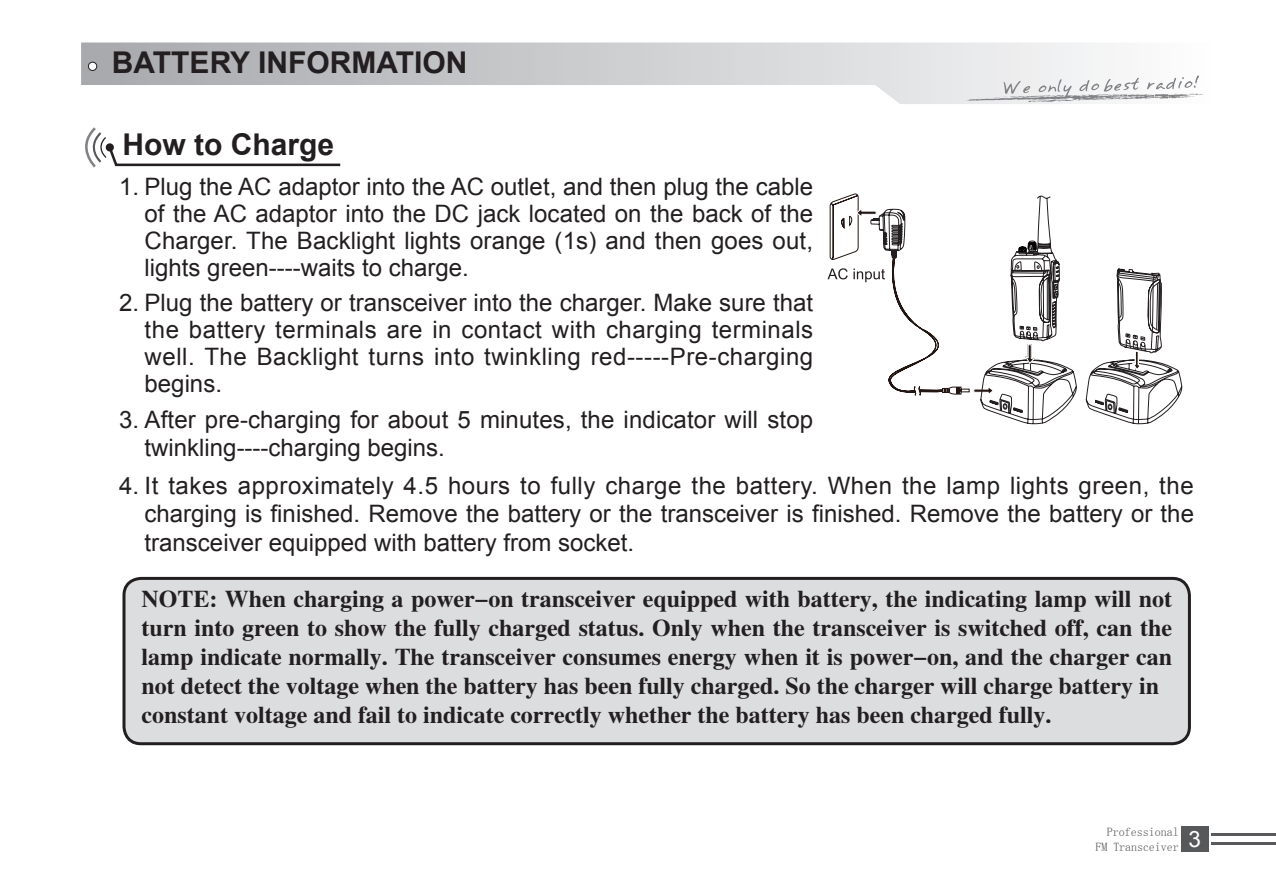
<style>
.page{position:relative;width:1276px;height:893px;background:#fff}
.page>*{position:absolute;margin:0;border:0;box-sizing:border-box;transform-origin:0 0}
.t1{font:700 30px "Arial";color:#231f20}
.t2{font:24px/27px "Arial";letter-spacing:.005em;color:#231f20;text-align:justify}
.t3{font:24px/28.8px "FZXBSJW GB1 0";color:#231f20}
.t4{font:12px/14.4px "Sim Sun";color:#57585a}
</style>
<div class="page">
<svg style="left:81px;top:43px;width:1027px;height:61px"></svg>
<div style="left:88px;top:62px;width:9px;height:8px;background:#fff;border-radius:50%"></div>
<div style="left:88px;top:62px;width:9px;height:9px;border:1px solid #231f20;border-radius:50%"></div>
<svg style="left:965px;top:75px;width:239px;height:28px"></svg>
<div style="left:1181px;top:826px;width:27px;height:25px;background:#57585a"></div>
<hr style="left:1210px;top:833px;width:66px;height:3px;background:#59595b">
<hr style="left:1210px;top:842px;width:66px;height:3px;background:#59595b">
<div style="left:124px;top:578px;width:1065px;height:166px;background:#dcdddf;border-radius:17px"></div>
<div style="left:122px;top:577px;width:1069px;height:168px;border:3px solid #231f20;border-radius:17px"></div>
<svg style="left:85px;top:127px;width:256px;height:41px"></svg>
<svg style="left:827px;top:193px;width:355px;height:231px"></svg>
<p class="t1" style="left:112px;top:43px;width:357px">BATTERY INFORMATION</p>
<p class="t1" style="left:122px;top:124px;width:213px">How to Charge</p>
<p class="t2" style="left:145px;top:173px;width:670px;text-indent:-26px">11 Plug the AC adaptor into the AC outlet, and then plug the cable of the AC adaptor into the DC jack located on the back of the Charger. The Backlight lights orange (1s) and then goes out, lights green----waits to charge.</p>
<p class="t2" style="left:145px;top:289px;width:670px;text-indent:-26px">22 Plug the battery or transceiver into the charger. Make sure that the battery terminals are in contact with charging terminals well. The Backlight turns into twinkling red-----Pre-charging begins.</p>
<p class="t2" style="left:145px;top:405px;width:670px;line-height:28.8px;text-indent:-26px">33 After pre-charging for about 5 minutes, the indicator will stop twinkling----charging begins.</p>
<p class="t2" style="left:145px;top:471px;width:1051px;line-height:28.8px;text-indent:-26px">44 It takes approximately 4.5 hours to fully charge the battery. When the lamp lights green, the charging is finished. Remove the battery or the transceiver is finished. Remove the battery or the transceiver equipped with battery from socket.</p>
<p class="t3" style="left:142px;top:586px;width:1032px">NOTE: When charging a power-on transceiver equipped with battery, the indicating lamp will not turn into green to show the fully charged status. Only when the transceiver is switched off, can the lamp indicate normally. The transceiver consumes energy when it is power-on, and the charger can not detect the voltage when the battery has been fully charged. So the charger will charge battery in constant voltage and fail to indicate correctly whether the battery has been charged fully.</p>
<p class="t4" style="left:1095px;top:825px;width:107px;text-indent:11px">Professional<br>FM Transceiver <sup>3</sup></p>
</div>
